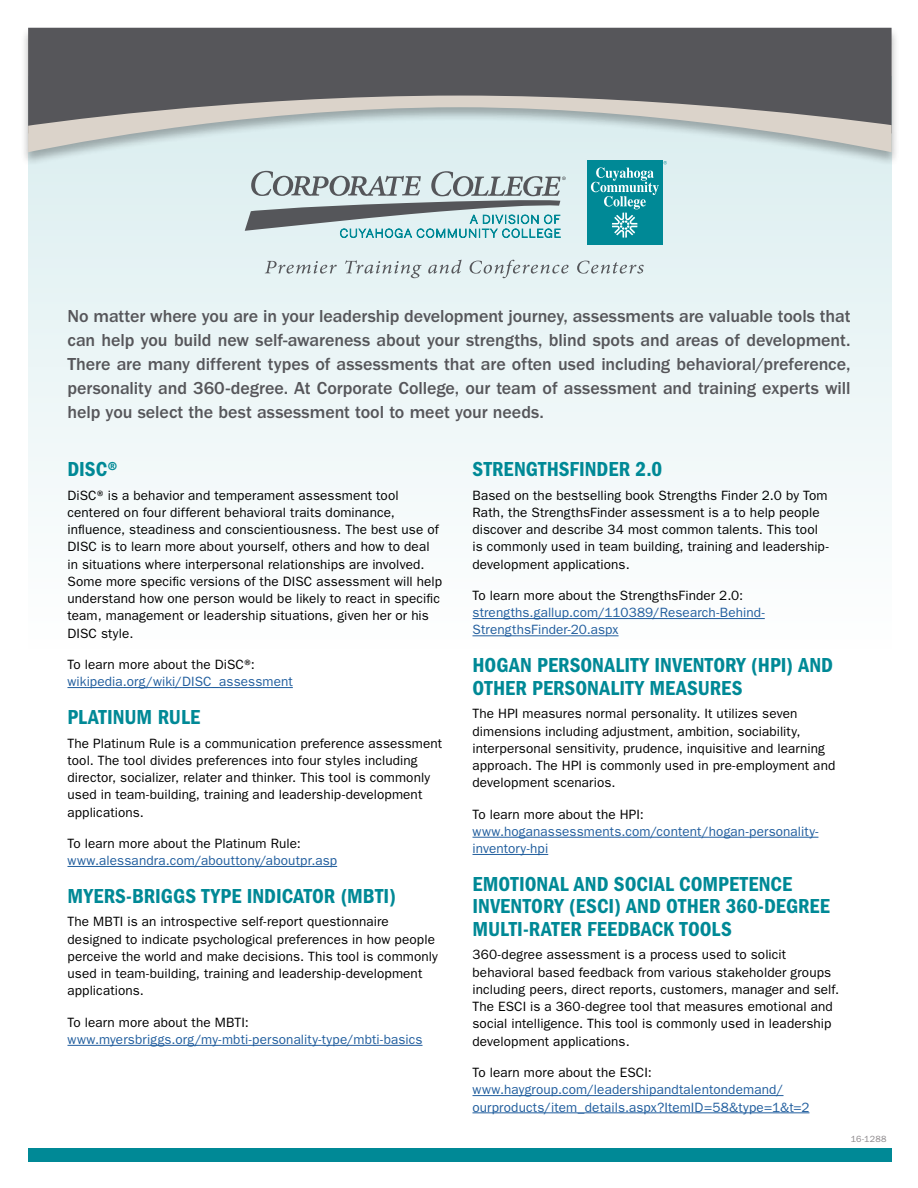
<style>
.page{position:relative;width:918px;height:1188px;background:#fff}
.page>*{position:absolute;margin:0;border:0;box-sizing:border-box;transform-origin:0 0}
.t1{font:21px/22.5px "ITC Franklin Gothic Std Dm Cd";letter-spacing:.005em;color:#008996}
.t2{font:500 18px/24px "ITC Franklin Gothic Std";letter-spacing:-.005em;color:#56565a;text-align:justify}
.t3{font:13.5px/17.2px "ITC Franklin Gothic Std";letter-spacing:.01em;color:#000}
.t4{font:13.5px/17.2px "ITC Franklin Gothic Std";letter-spacing:.01em;color:#215e9e}
.t5{font:9px "ITC Franklin Gothic Std";letter-spacing:.02em;color:#8b878a}
</style>
<div class="page">
<svg style="left:28px;top:166px;width:864px;height:471px;fill:#eff7f8"></svg>
<div style="left:20px;top:26px;width:880px;height:140px;background:#000;opacity:.3"></div>
<div style="left:28px;top:28px;width:864px;height:68px;background:#56565a"></div>
<svg style="left:28px;top:96px;width:864px;height:56px;background:#bcc2c1"></svg>
<div style="left:28px;top:1148px;width:864px;height:13px;background:#008996"></div>
<svg style="left:245px;top:171px;width:321px;height:68px;background:#aec0c3"></svg>
<div style="left:587px;top:161px;width:75px;height:84px;background:#008996"></div>
<svg style="left:591px;top:161px;width:76px;height:77px"></svg>
<svg style="left:265px;top:261px;width:72px;height:13px"></svg>
<svg style="left:345px;top:260px;width:77px;height:18px"></svg>
<svg style="left:428px;top:260px;width:34px;height:14px"></svg>
<svg style="left:470px;top:260px;width:99px;height:18px;background:#cedadb"></svg>
<svg style="left:577px;top:261px;width:67px;height:13px"></svg>
<hr style="left:68px;top:687px;width:225px;height:1px;background:#215e9e">
<hr style="left:68px;top:866px;width:269px;height:1px;background:#215e9e">
<hr style="left:68px;top:1045px;width:355px;height:1px;background:#215e9e">
<hr style="left:472px;top:618px;width:293px;height:1px;background:#215e9e">
<hr style="left:472px;top:635px;width:147px;height:1px;background:#215e9e">
<hr style="left:472px;top:837px;width:346px;height:1px;background:#215e9e">
<hr style="left:472px;top:854px;width:76px;height:1px;background:#215e9e">
<hr style="left:472px;top:1095px;width:312px;height:1px;background:#215e9e">
<hr style="left:472px;top:1113px;width:337px;height:1px;background:#215e9e">
<p class="t2" style="left:68px;top:304px;width:785px">No matter where you are in your leadership development journey, assessments are valuable tools that can help you build new self-awareness about your strengths, blind spots and areas of development.<br>There are many different types of assessments that are often used including behavioral/preference, personality and 360-degree. At Corporate College, our team of assessment and training experts will help you select the best assessment tool to meet your needs.</p>
<h1 class="t1" style="left:68px;top:458px;width:52px">DISC®</h1>
<p class="t3" style="left:68px;top:487px;width:376px">DiSC® is a behavior and temperament assessment tool centered on four different behavioral traits dominance, influence, steadiness and conscientiousness. The best use of DISC is to learn more about yourself, others and how to deal in situations where interpersonal relationships are involved.<br>Some more specific versions of the DISC assessment will help understand how one person would be likely to react in specific team, management or leadership situations, given her or his DISC style.</p>
<p class="t3" style="left:68px;top:656px;width:189px">To learn more about the DiSC®:</p>
<p class="t4" style="left:68px;top:673px;width:227px">wikipedia.org/wiki/DISC_assessment</p>
<h1 class="t1" style="left:68px;top:706px;width:134px">PLATINUM RULE</h1>
<p class="t3" style="left:68px;top:734px;width:376px">The Platinum Rule is a communication preference assessment tool. The tool divides preferences into four styles including director, socializer, relater and thinker. This tool is commonly used in team-building, training and leadership-development applications.</p>
<p class="t3" style="left:68px;top:835px;width:235px">To learn more about the Platinum Rule:</p>
<p class="t4" style="left:68px;top:852px;width:271px">www.alessandra.com/abouttony/aboutpr.asp</p>
<h1 class="t1" style="left:68px;top:885px;width:330px">MYERS-BRIGGS TYPE INDICATOR (MBTI)</h1>
<p class="t3" style="left:68px;top:913px;width:372px">The MBTI is an introspective self-report questionnaire designed to indicate psychological preferences in how people perceive the world and make decisions. This tool is commonly used in team-building, training and leadership-development applications.</p>
<p class="t3" style="left:68px;top:1014px;width:183px">To learn more about the MBTI:</p>
<p class="t4" style="left:68px;top:1031px;width:357px">www.myersbriggs.org/my-mbti-personality-type/mbti-basics</p>
<h1 class="t1" style="left:472px;top:458px;width:191px">STRENGTHSFINDER 2.0</h1>
<p class="t3" style="left:472px;top:487px;width:358px">Based on the bestselling book Strengths Finder 2.0 by Tom Rath, the StrengthsFinder assessment is a to help people discover and describe 34 most common talents. This tool is commonly used in team building, training and leadership&shy;development applications.</p>
<p class="t3" style="left:472px;top:587px;width:272px">To learn more about the StrengthsFinder 2.0:</p>
<p class="t4" style="left:472px;top:604px;width:294px">strengths.gallup.com/110389/Research-Behind-<br>StrengthsFinder-20.aspx</p>
<h1 class="t1" style="left:472px;top:654px;width:362px">HOGAN PERSONALITY INVENTORY (HPI) AND<br>OTHER PERSONALITY MEASURES</h1>
<p class="t3" style="left:472px;top:705px;width:364px">The HPI measures normal personality. It utilizes seven dimensions including adjustment, ambition, sociability, interpersonal sensitivity, prudence, inquisitive and learning approach. The HPI is commonly used in pre-employment and development scenarios.</p>
<p class="t3" style="left:472px;top:806px;width:173px">To learn more about the HPI:</p>
<p class="t4" style="left:472px;top:823px;width:347px">www.hoganassessments.com/content/hogan-personality&shy;inventory-hpi</p>
<h1 class="t1" style="left:472px;top:873px;width:359px">EMOTIONAL AND SOCIAL COMPETENCE<br>INVENTORY (ESCI) AND OTHER 360-DEGREE<br>MULTI-RATER FEEDBACK TOOLS</h1>
<p class="t3" style="left:472px;top:946px;width:368px">360-degree assessment is a process used to solicit behavioral based feedback from various stakeholder groups including peers, direct reports, customers, manager and self.<br>The ESCI is a 360-degree tool that measures emotional and social intelligence. This tool is commonly used in leadership development applications.</p>
<p class="t3" style="left:472px;top:1064px;width:181px">To learn more about the ESCI:</p>
<p class="t4" style="left:472px;top:1081px;width:339px">www.haygroup.com/leadershipandtalentondemand/ ourproducts/item_details.aspx?ItemID=58&amp;type=1&amp;t=2</p>
<p class="t5" style="left:851px;top:1134px;width:37px">16-1288</p>
</div>
